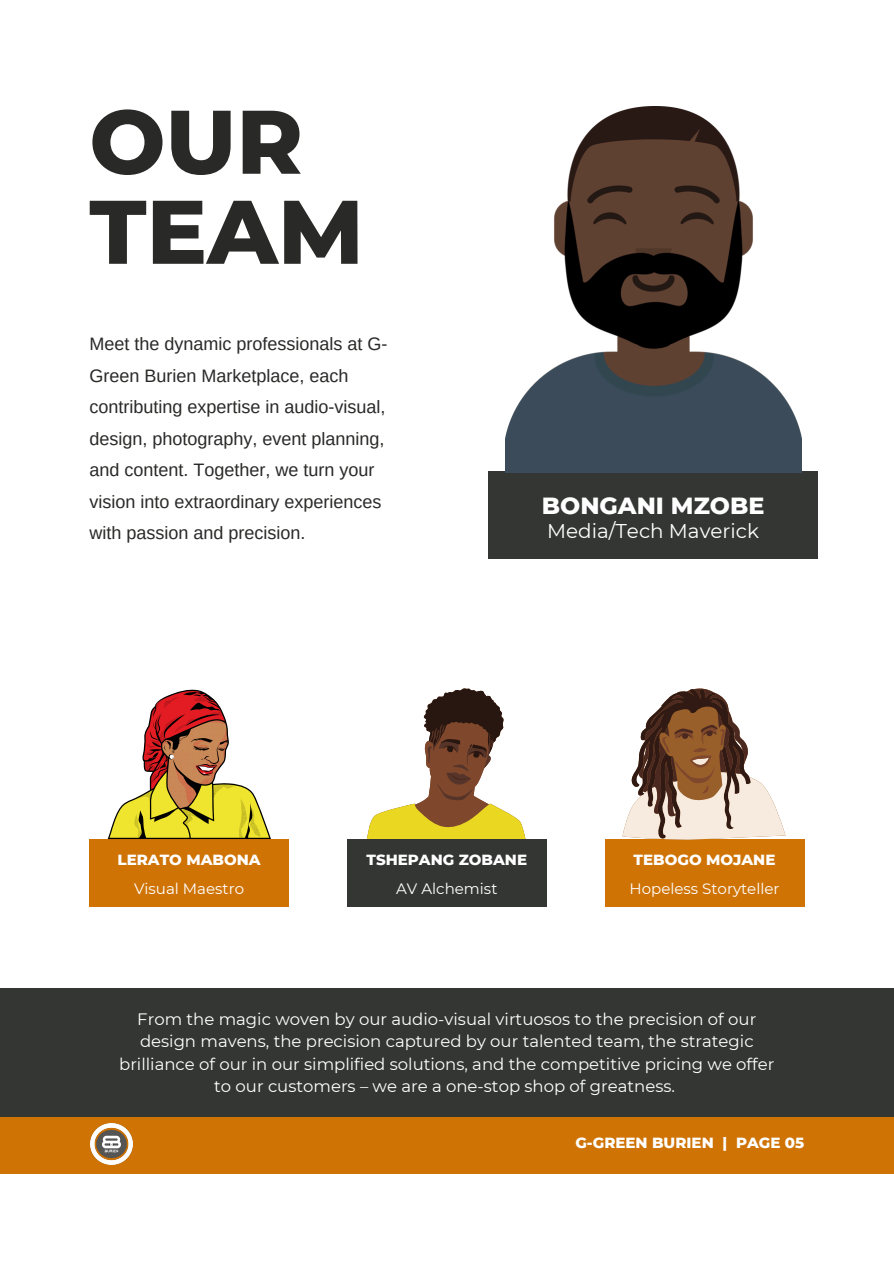
<style>
.page{position:relative;width:894px;height:1264px;background:#fff}
.page>*{position:absolute;margin:0;border:0;box-sizing:border-box;transform-origin:0 0}
.t1{font:800 90px/90px "Montserrat";color:#292928}
.t2{font:800 23.85px "Montserrat";color:#fff}
.t3{font:19.95px "Montserrat";color:#fff}
.t4{font:18px/31.5px "Arimo";color:#292928}
.t5{font:16.5px/22.5px "Montserrat";color:#fff;text-align:center}
.t6{font:800 15px "Montserrat";color:#fff}
.t7{font:15px "Montserrat";color:#fff}
</style>
<div class="page">
<div style="left:0;top:988px;width:893px;height:129px;background:#343634"></div>
<div style="left:89px;top:839px;width:200px;height:68px;background:#cf7305"></div>
<div style="left:488px;top:470px;width:329px;height:88px;background:#343634"></div>
<div style="left:604px;top:839px;width:200px;height:68px;background:#cf7305"></div>
<div style="left:0;top:1117px;width:893px;height:57px;background:#cf7305"></div>
<img style="left:90px;top:1123px;width:43px;height:41px">
<svg style="left:622px;top:688px;width:163px;height:152px"></svg>
<img style="left:505px;top:106px;width:295px;height:367px">
<svg style="left:367px;top:688px;width:159px;height:151px"></svg>
<div style="left:347px;top:839px;width:199px;height:68px;background:#343634"></div>
<svg style="left:108px;top:689px;width:163px;height:150px"></svg>
<h3 class="t1" style="left:89px;top:96px;width:276px">OUR<br>TEAM</h3>
<p class="t4" style="left:89px;top:328px;width:299px">Meet the dynamic professionals at G-Green Burien Marketplace, each contributing expertise in audio-visual, design, photography, event planning, and content. Together, we turn your vision into extraordinary experiences with passion and precision.</p>
<p class="t2" style="left:541px;top:491px;width:224px">BONGANI MZOBE</p>
<h3 class="t3" style="left:547px;top:518px;width:213px">Media/Tech Maverick</h3>
<p class="t6" style="left:118px;top:850px;width:144px">LERATO MABONA</p>
<p class="t7" style="left:134px;top:879px;width:112px">Visual Maestro</p>
<p class="t6" style="left:366px;top:850px;width:162px">TSHEPANG ZOBANE</p>
<p class="t7" style="left:396px;top:879px;width:103px">AV Alchemist</p>
<p class="t6" style="left:633px;top:850px;width:143px">TEBOGO MOJANE</p>
<p class="t7" style="left:629px;top:879px;width:151px">Hopeless Storyteller</p>
<p class="t5" style="left:119px;top:1007px;width:656px">From the magic woven by our audio-visual virtuosos to the precision of our design mavens, the precision captured by our talented team, the strategic brilliance of our in our simplified solutions, and the competitive pricing we offer to our customers – we are a one-stop shop of greatness.</p>
<p class="t6" style="left:575px;top:1133px;width:230px">G-GREEN BURIEN | PAGE 05</p>
</div>
